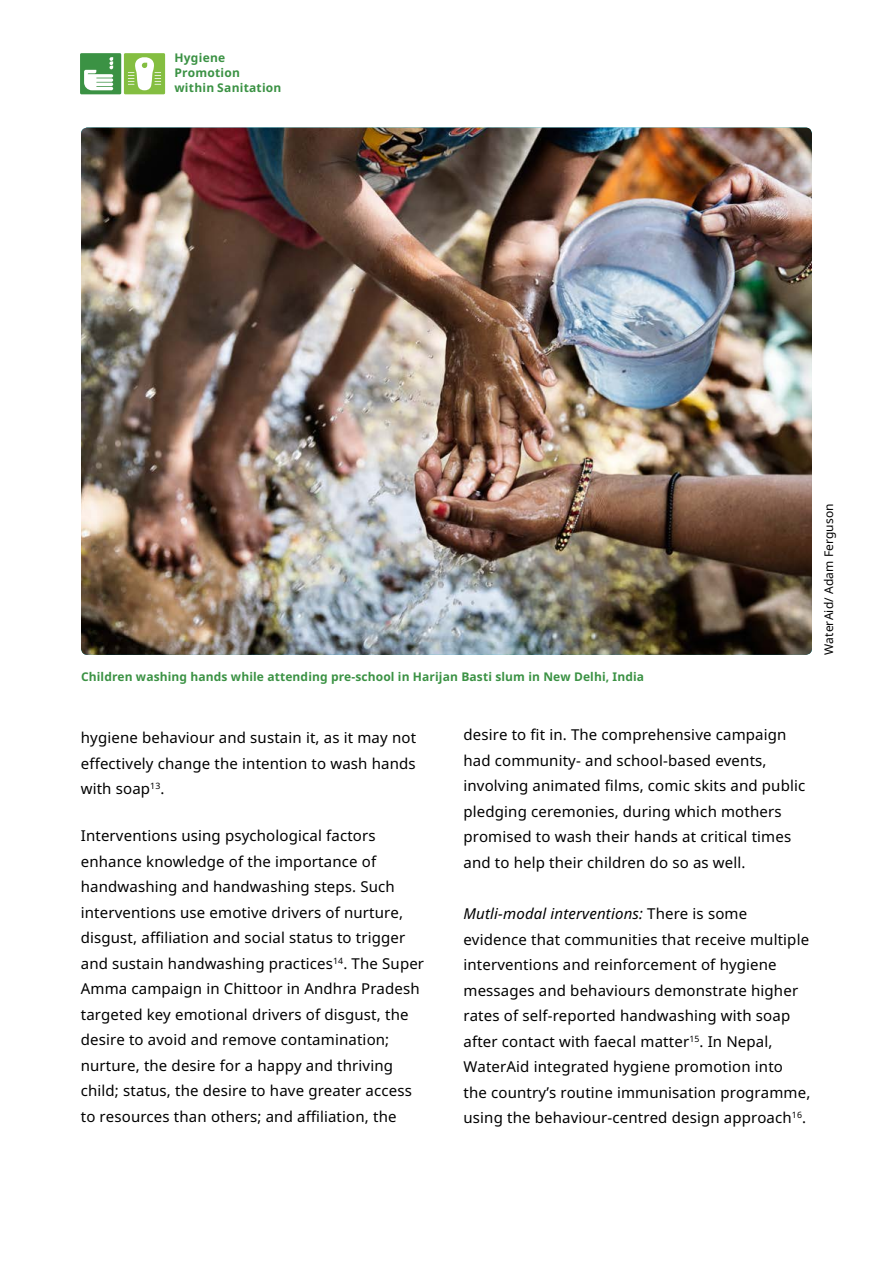
<style>
.page{position:relative;width:893px;height:1263px;background:#fff}
.page>*{position:absolute;margin:0;border:0;box-sizing:border-box;transform-origin:0 0}
.t1{font:15px/25.5px "Noto Sans";letter-spacing:.01em;color:#000}
.t2{font:700 12px/15px "Noto Sans";letter-spacing:.01em;color:#3b9244}
.t3{font:12px "Noto Sans";letter-spacing:.01em;color:#000}
.s1{font-style:italic}
</style>
<div class="page">
<svg style="left:80px;top:53px;width:85px;height:41px"></svg>
<img style="left:81px;top:128px;width:731px;height:527px">
<p class="t2" style="left:174px;top:50px;width:109px">Hygiene<br>Promotion within Sanitation</p>
<p class="t2" style="left:81px;top:669px;width:565px">Children washing hands while attending pre-school in Harijan Basti slum in New Delhi, India</p>
<p class="t3" style="left:821px;top:655px;width:153px;rotate:-90deg">WaterAid/ Adam Ferguson</p>
<p class="t1" style="left:81px;top:725px;width:337px;text-align:justify">hygiene behaviour and sustain it, as it may not effectively change the intention to wash hands with soap<sup>13</sup>.</p>
<p class="t1" style="left:81px;top:823px;width:345px">Interventions using psychological factors enhance knowledge of the importance of handwashing and handwashing steps. Such interventions use emotive drivers of nurture, disgust, affiliation and social status to trigger and sustain handwashing practices<sup>14</sup>. The Super Amma campaign in Chittoor in Andhra Pradesh targeted key emotional drivers of disgust, the desire to avoid and remove contamination; nurture, the desire for a happy and thriving child; status, the desire to have greater access to resources than others; and affiliation, the</p>
<p class="t1" style="left:463px;top:722px;width:343px">desire to fit in. The comprehensive campaign had community- and school-based events, involving animated films, comic skits and public pledging ceremonies, during which mothers promised to wash their hands at critical times and to help their children do so as well.</p>
<p class="t1" style="left:463px;top:900px;width:348px"><span class="s1">Mutli-modal interventions:</span> There is some evidence that communities that receive multiple interventions and reinforcement of hygiene messages and behaviours demonstrate higher rates of self-reported handwashing with soap after contact with faecal matter<sup>15</sup>. In Nepal, WaterAid integrated hygiene promotion into<br>the country’s routine immunisation programme, using the behaviour-centred design approach<sup>16</sup>.</p>
</div>
